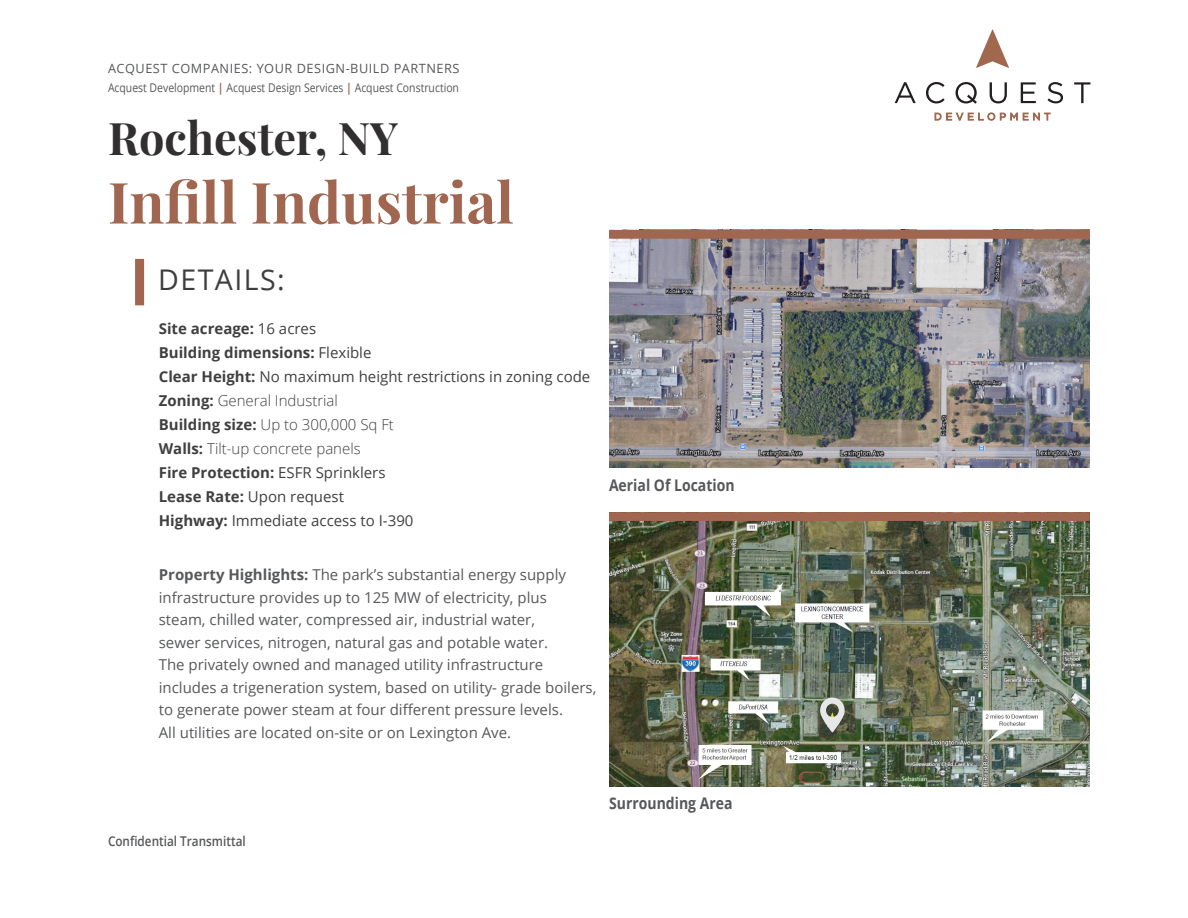
<style>
.page{position:relative;width:1188px;height:918px;background:#fff}
.page>*{position:absolute;margin:0;border:0;box-sizing:border-box;transform-origin:0 0}
.Main_Big_Title{font:700 57px "Playfair Display";color:#a1664f}
.Main_Big_Title-2{font:700 45px "Playfair Display";color:#312f30}
.H-4{font:28.5px "Open Sans";letter-spacing:.05em;color:#3e3e3f}
.Body-1{font:700 16.05px "Open Sans";color:#57585a;scale:.87 1}
.Body-1-2{font:15px/22.5px "Open Sans";color:#57585a}
.Body-1-3{font:15px "Open Sans";color:#413f41}
.Body-1-4{font:300 15px "Open Sans";color:#413f41}
.Body-1-5{font:700 15px "Open Sans";color:#413f41}
.Body-1-6{font:600 13.5px "Open Sans";color:#57585a;scale:.87 1}
.t1{font:12.75px "Open Sans";letter-spacing:.04em;color:#57585a}
.t2{font:12px "Open Sans";color:#57585a;scale:.87 1}
.s1{font-weight:700;color:#a3674f}
.s2{font-weight:400}
.s3{font-weight:700}
</style>
<div class="page">
<svg style="left:935px;top:113px;width:115px;height:7px"></svg>
<svg style="left:895px;top:82px;width:21px;height:21px"></svg>
<svg style="left:926px;top:82px;width:19px;height:21px"></svg>
<svg style="left:956px;top:82px;width:21px;height:22px"></svg>
<svg style="left:990px;top:82px;width:17px;height:21px"></svg>
<svg style="left:1021px;top:82px;width:15px;height:21px"></svg>
<svg style="left:1048px;top:82px;width:15px;height:21px"></svg>
<svg style="left:1074px;top:82px;width:16px;height:21px"></svg>
<svg style="left:976px;top:29px;width:33px;height:39px"></svg>
<div style="left:135px;top:259px;width:9px;height:46px;background:#a1664f"></div>
<img style="left:609px;top:521px;width:481px;height:265px">
<img style="left:609px;top:239px;width:481px;height:229px">
<div style="left:609px;top:512px;width:481px;height:9px;background:#a1664f"></div>
<div style="left:609px;top:230px;width:481px;height:9px;background:#a1664f"></div>
<svg style="left:820px;top:698px;width:25px;height:34px"></svg>
<p class="t1" style="left:108px;top:60px;width:353px">ACQUEST COMPANIES: YOUR DESIGN-BUILD PARTNERS</p>
<p class="t2" style="left:108px;top:80px;width:405px">Acquest Development <span class="s1">|</span> Acquest Design Services <span class="s1">|</span> Acquest Construction</p>
<p class="Main_Big_Title-2" style="left:108px;top:102px;width:292px">Rochester, NY</p>
<p class="Main_Big_Title" style="left:108px;top:157px;width:407px">Infill Industrial</p>
<p class="H-4" style="left:158px;top:260px;width:128px">DETAILS:</p>
<p class="Body-1-5" style="left:159px;top:318px;width:159px">Site acreage: <span class="s2">16 acres</span></p>
<p class="Body-1-5" style="left:159px;top:342px;width:214px">Building dimensions: <span class="s2">Flexible</span></p>
<p class="Body-1-3" style="left:159px;top:367px;width:433px"><span class="s3">Clear Height:</span> No maximum height restrictions in zoning code</p>
<p class="Body-1-4" style="left:159px;top:391px;width:181px"><span class="s3">Zoning:</span> General Industrial</p>
<p class="Body-1-4" style="left:159px;top:415px;width:237px"><span class="s3">Building size:</span> Up to 300,000 Sq Ft</p>
<p class="Body-1-4" style="left:159px;top:439px;width:203px"><span class="s3">Walls:</span> Tilt-up concrete panels</p>
<p class="Body-1-5" style="left:159px;top:462px;width:228px">Fire Protection: <span class="s2">ESFR Sprinklers</span></p>
<p class="Body-1-3" style="left:159px;top:487px;width:187px"><span class="s3">Lease Rate:</span> Upon request</p>
<p class="Body-1-3" style="left:159px;top:511px;width:256px"><span class="s3">Highway:</span> Immediate access to I-390</p>
<p class="Body-1-2" style="left:159px;top:563px;width:439px"><span class="s3">Property Highlights:</span> The park’s substantial energy supply infrastructure provides up to 125 MW of electricity, plus steam, chilled water, compressed air, industrial water,<br>sewer services, nitrogen, natural gas and potable water.<br>The privately owned and managed utility infrastructure includes a trigeneration system, based on utility- grade boilers, to generate power steam at four different pressure levels.<br>All utilities are located on-site or on Lexington Ave.</p>
<p class="Body-1" style="left:609px;top:474px;width:146px">Aerial Of Location</p>
<p class="Body-1-6" style="left:108px;top:832px;width:160px">Confidential Transmittal</p>
<p class="Body-1" style="left:609px;top:792px;width:143px">Surrounding Area</p>
</div>
